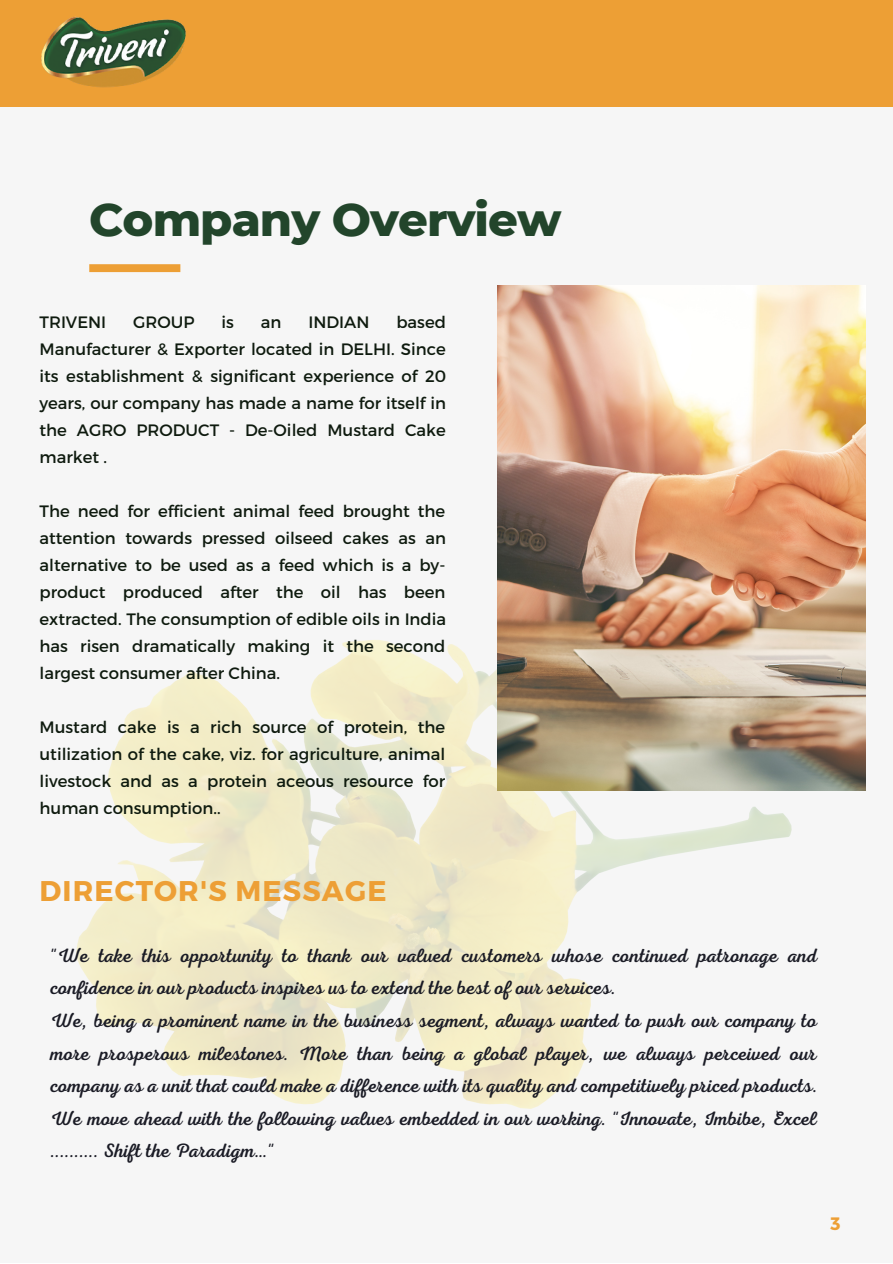
<style>
.page{position:relative;width:893px;height:1264px;background:#fff}
.page>*{position:absolute;margin:0;border:0;box-sizing:border-box;transform-origin:0 0}
.t1{font:800 46.5px "Montserrat";letter-spacing:-.02em;color:#22452b}
.t2{font:700 28.5px "Montserrat";letter-spacing:.04em;color:#ed9f35}
.t3{font:19.5px/32.5px "Nexa Script";color:#1a1b25}
.t4{font:700 18px "Montserrat";color:#ed9f35}
.t5{font:16.5px/27px "Montserrat";color:#0e1a0e;text-align:justify}
</style>
<div class="page">
<div style="left:0;top:0;width:892px;height:1262px;background:#f6f6f6"></div>
<div style="left:89px;top:264px;width:91px;height:8px;background:#ed9f35"></div>
<img style="left:77px;top:640px;width:714px;height:468px">
<img style="left:497px;top:286px;width:368px;height:504px">
<div style="left:0;top:0;width:892px;height:107px;background:#ed9f35"></div>
<img style="left:41px;top:16px;width:145px;height:72px">
<h1 class="t1" style="left:89px;top:191px;width:474px">Company Overview</h1>
<p class="t5" style="left:40px;top:308px;width:68px">TRIVENI</p>
<p class="t5" style="left:133px;top:308px;width:63px">GROUP</p>
<p class="t5" style="left:221px;top:308px;width:14px">is</p>
<p class="t5" style="left:261px;top:308px;width:22px">an</p>
<p class="t5" style="left:308px;top:308px;width:62px">INDIAN</p>
<p class="t5" style="left:40px;top:308px;width:408px;text-indent:357px">based Manufacturer &amp; Exporter located in DELHI. Since its establishment &amp; significant experience of 20 years, our company has made a name for itself in the AGRO PRODUCT - De-Oiled Mustard Cake market .</p>
<p class="t5" style="left:40px;top:497px;width:408px">The need for efficient animal feed brought the attention towards pressed oilseed cakes as an alternative to be used as a feed which is a by&shy;product produced after the oil has been extracted. The consumption of edible oils in India has risen dramatically making it the second largest consumer after China.</p>
<p class="t5" style="left:40px;top:713px;width:407px">Mustard cake is a rich source of protein, the utilization of the cake, viz. for agriculture, animal livestock and as a protein aceous resource for human consumption..</p>
<h2 class="t2" style="left:40px;top:872px;width:348px">DIRECTOR'S MESSAGE</h2>
<p class="t3" style="left:50px;top:939px;width:768px">"We take this opportunity to thank our valued customers whose continued patronage and confidence in our products inspires us to extend the best of our services.<br>We, being a prominent name in the business segment, always wanted to push our company to more prosperous milestones. More than being a global player, we always perceived our company as a unit that could make a difference with its quality and competitively priced products.<br>We move ahead with the following values embedded in our working. "Innovate, Imbibe, Excel .......... Shift the Paradigm…"</p>
<p class="t4" style="left:830px;top:1211px;width:12px">3</p>
</div>
